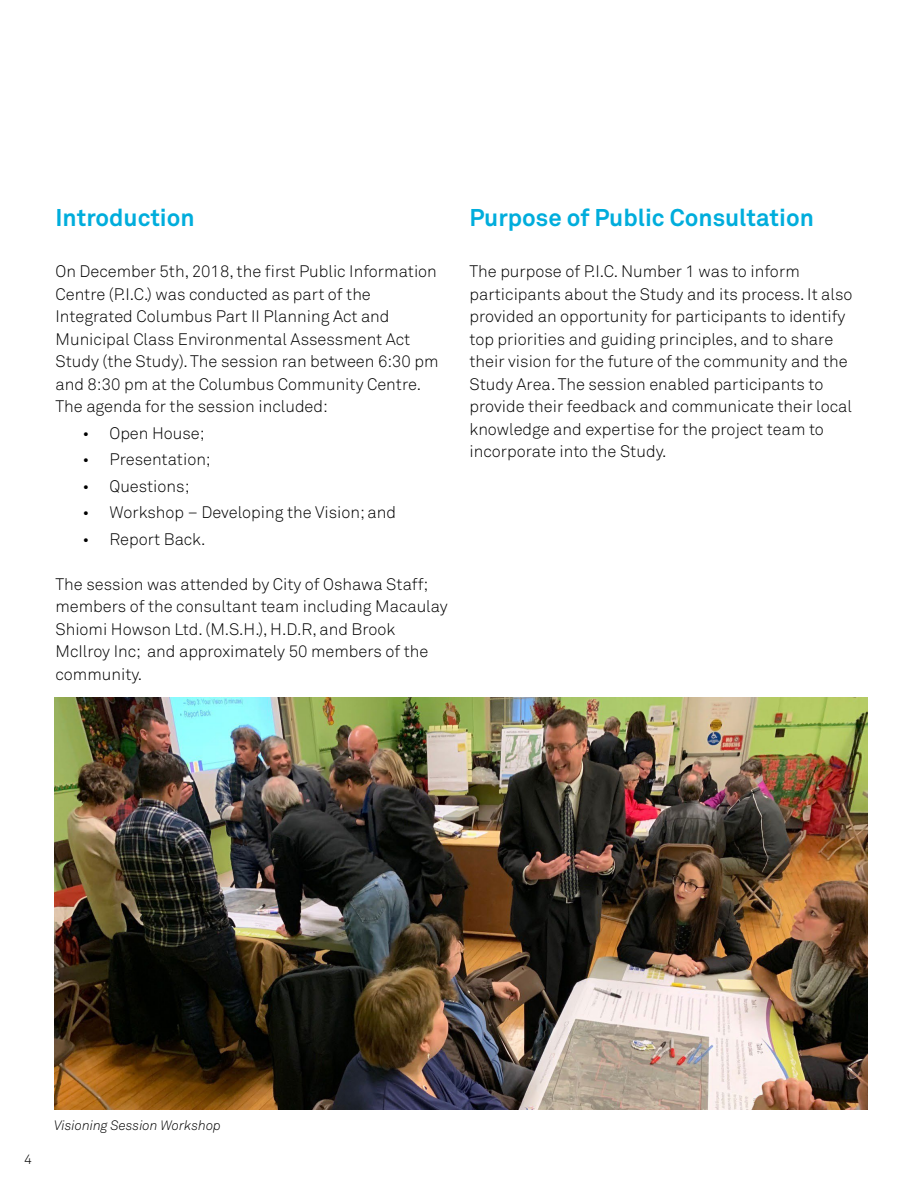
<style>
.page{position:relative;width:918px;height:1188px;background:#fff}
.page>*{position:absolute;margin:0;border:0;box-sizing:border-box;transform-origin:0 0}
.Subheader{font:700 24px "Akkurat Std";color:#00addc}
.Body_Text{font:300 16.5px/22.5px "Akkurat Std";color:#000}
.t1{font:italic 300 13.5px "Akkurat Std";color:#000}
.t2{font:300 13.5px "Akkurat Std";color:#000}
</style>
<div class="page">
<img style="left:54px;top:698px;width:813px;height:412px">
<p class="Subheader" style="left:56px;top:203px;width:141px">Introduction</p>
<p class="Body_Text" style="left:56px;top:260px;width:385px">On December 5th, 2018, the first Public Information Centre (P.I.C.) was conducted as part of the Integrated Columbus Part II Planning Act and Municipal Class Environmental Assessment Act Study (the Study). The session ran between 6:30 pm and 8:30 pm at the Columbus Community Centre.<br>The agenda for the session included:</p>
<p class="Body_Text" style="left:82px;top:422px;width:124px">• Open House;</p>
<p class="Body_Text" style="left:82px;top:448px;width:130px">• Presentation;</p>
<p class="Body_Text" style="left:82px;top:475px;width:108px">• Questions;</p>
<p class="Body_Text" style="left:82px;top:501px;width:315px">• Workshop – Developing the Vision; and</p>
<p class="Body_Text" style="left:82px;top:528px;width:125px">• Report Back.</p>
<p class="Body_Text" style="left:55px;top:573px;width:394px">The session was attended by City of Oshawa Staff; members of the consultant team including Macaulay Shiomi Howson Ltd. (M.S.H.), H.D.R, and Brook McIlroy Inc; and approximately 50 members of the community.</p>
<p class="Subheader" style="left:470px;top:203px;width:346px">Purpose of Public Consultation</p>
<p class="Body_Text" style="left:470px;top:260px;width:385px">The purpose of P.I.C. Number 1 was to inform participants about the Study and its process. It also provided an opportunity for participants to identify top priorities and guiding principles, and to share their vision for the future of the community and the Study Area. The session enabled participants to provide their feedback and communicate their local knowledge and expertise for the project team to incorporate into the Study.</p>
<p class="t2" style="left:24px;top:1151px;width:9px">4</p>
<p class="t1" style="left:54px;top:1117px;width:168px">Visioning Session Workshop</p>
</div>
